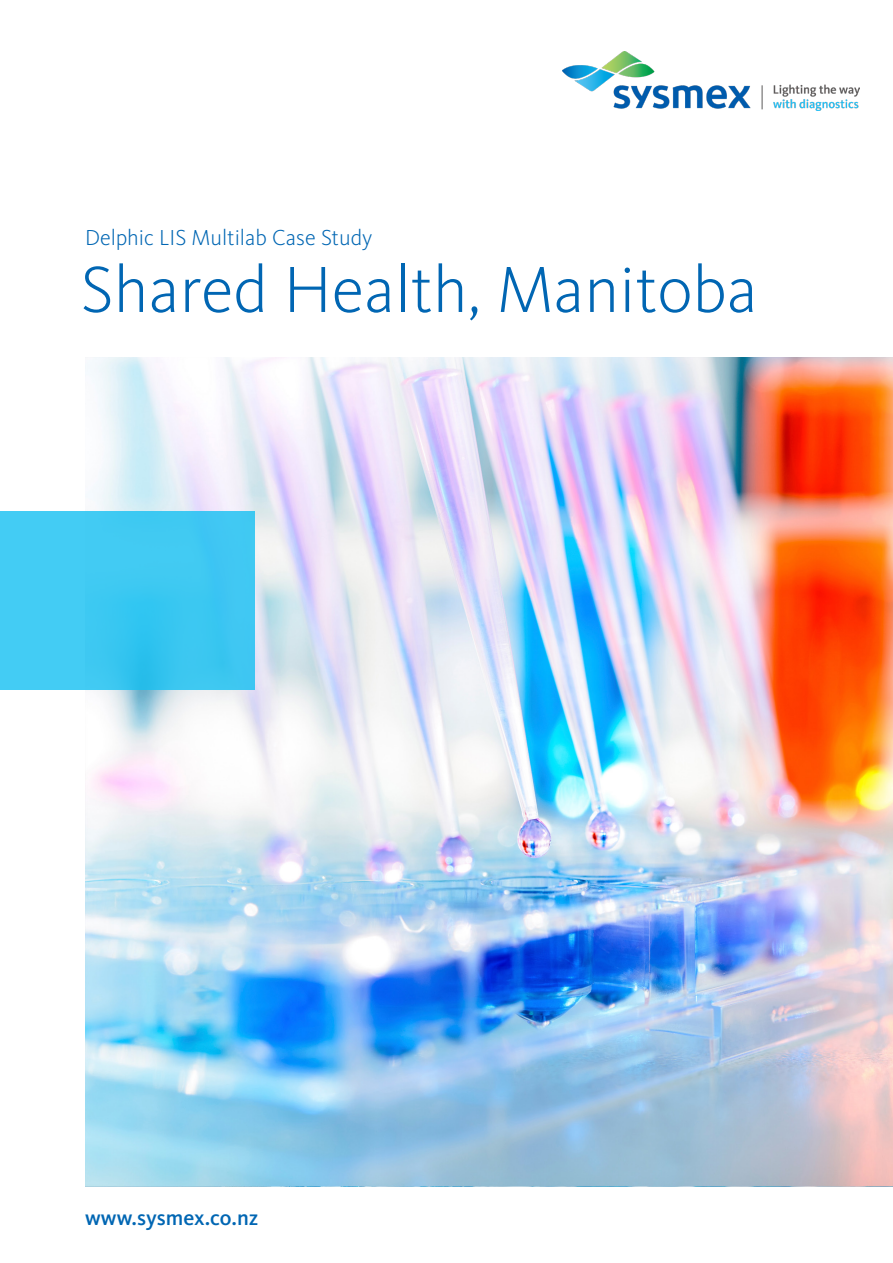
<style>
.page{position:relative;width:893px;height:1263px;background:#fff}
.page>*{position:absolute;margin:0;border:0;box-sizing:border-box;transform-origin:0 0}
.t1{font:300 67.5px "Kievit Pro";color:#0166b3}
.t2{font:300 22.5px "Kievit Pro";color:#0166b3}
.t3{font:500 21.75px "Kievit Pro";color:#0166b3}
</style>
<div class="page">
<img style="left:85px;top:357px;width:808px;height:829px">
<img style="left:562px;top:51px;width:297px;height:60px">
<svg style="left:0;top:511px;width:255px;height:179px;background:#3ec8f2"></svg>
<p class="t2" style="left:85px;top:224px;width:289px">Delphic LIS Multilab Case Study</p>
<p class="t1" style="left:81px;top:249px;width:679px">Shared Health, Manitoba</p>
<p class="t3" style="left:85px;top:1205px;width:175px">www.sysmex.co.nz</p>
</div>
